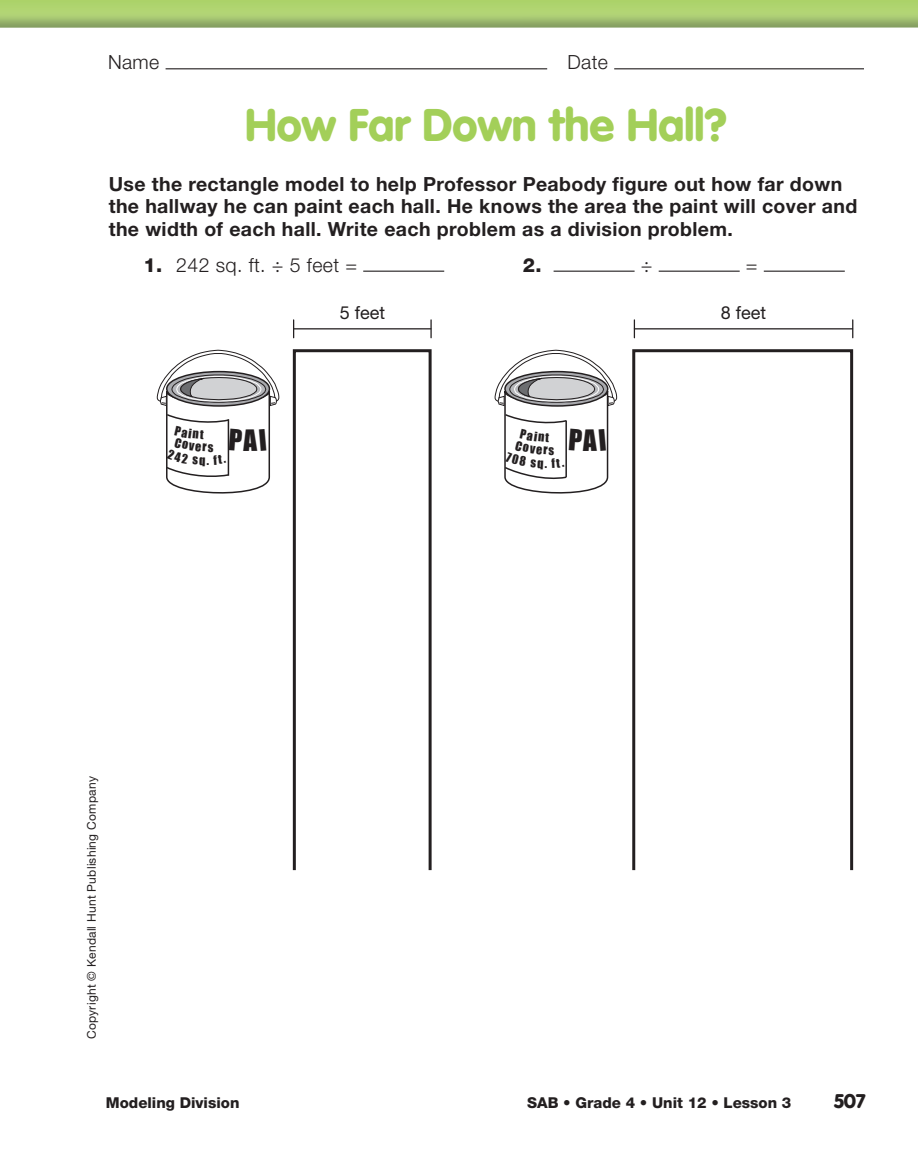
<style>
.page{position:relative;width:918px;height:1176px;background:#fff}
.page>*{position:absolute;margin:0;border:0;box-sizing:border-box;transform-origin:0 0}
.t1{font:900 45px "VAG Rounded Std";color:#a3cf59}
.t2{font:27px "Impact";color:#231f20}
.t3{font:700 19.5px/22.5px "Helvetica Neue";letter-spacing:.02em;color:#231f20}
.t4{font:300 19.5px "Helvetica Neue";letter-spacing:.02em;color:#231f20}
.t5{font:900 19.5px "VAG Rounded Std";color:#231f20}
.t6{font:800 19.5px "Helvetica Neue";color:#231f20}
.t7{font:18px "Helvetica Neue";color:#231f20}
.t8{font:800 15px "Helvetica Neue";color:#231f20}
.t9{font:12px "Helvetica Neue";letter-spacing:.02em;color:#231f20}
.t10{font:12px "Impact";color:#231f20}
.s1{font-weight:800}
</style>
<div class="page">
<div style="left:0;top:0;width:918px;height:13px;background:#afd46f"></div>
<img style="left:0;top:13px;width:918px;height:15px">
<hr style="left:166px;top:68px;width:381px;height:1px;background:#231f20">
<hr style="left:614px;top:68px;width:250px;height:1px;background:#231f20">
<hr style="left:363px;top:270px;width:81px;height:2px;background:#231f20">
<hr style="left:554px;top:270px;width:81px;height:2px;background:#231f20">
<hr style="left:659px;top:270px;width:81px;height:2px;background:#231f20">
<hr style="left:764px;top:270px;width:81px;height:2px;background:#231f20">
<hr style="left:294px;top:328px;width:137px;height:1px;background:#231f20">
<svg style="left:293px;top:320px;width:1px;height:17px"></svg>
<svg style="left:430px;top:320px;width:2px;height:17px"></svg>
<hr style="left:634px;top:328px;width:219px;height:1px;background:#231f20">
<svg style="left:634px;top:320px;width:1px;height:17px"></svg>
<svg style="left:852px;top:320px;width:1px;height:17px"></svg>
<div style="left:293px;top:349px;width:139px;height:522px;border:3px solid #231f20"></div>
<div style="left:632px;top:349px;width:221px;height:522px;border:3px solid #231f20"></div>
<svg style="left:156px;top:349px;width:124px;height:145px"></svg>
<svg style="left:494px;top:349px;width:123px;height:145px"></svg>
<p class="t4" style="left:108px;top:55px;width:53px">Name</p>
<p class="t4" style="left:567px;top:55px;width:42px">Date</p>
<h1 class="t1" style="left:245px;top:106px;width:483px">How Far Down the Hall?</h1>
<p class="t3" style="left:109px;top:174px;width:750px">Use the rectangle model to help Professor Peabody figure out how far down the hallway he can paint each hall. He knows the area the paint will cover and the width of each hall. Write each problem as a division problem.</p>
<p class="t4" style="left:144px;top:258px;width:215px"><span class="s1">1.</span> 242 sq. ft. ÷ 5 feet =</p>
<p class="t6" style="left:523px;top:258px;width:20px">2.</p>
<p class="t4" style="left:641px;top:258px;width:13px">÷</p>
<p class="t4" style="left:746px;top:258px;width:13px">=</p>
<p class="t7" style="left:340px;top:306px;width:47px">5 feet</p>
<p class="t7" style="left:721px;top:306px;width:47px">8 feet</p>
<p class="t10" style="left:208px;top:439px;width:7px">s</p>
<p class="t10" style="left:207px;top:452px;width:4px">.</p>
<h2 class="t2" style="left:243px;top:424px;width:15px">A</h2>
<p class="t10" style="left:549px;top:442px;width:7px">s</p>
<h2 class="t2" style="left:583px;top:424px;width:15px">A</h2>
<p class="t9" style="left:87px;top:1038px;width:264px;rotate:-90deg">Copyright © Kendall Hunt Publishing Company</p>
<p class="t8" style="left:106px;top:1097px;width:135px">Modeling Division</p>
<p class="t8" style="left:527px;top:1097px;width:266px">SAB • Grade 4 • Unit 12 • Lesson 3</p>
<p class="t5" style="left:834px;top:1092px;width:33px">507</p>
</div>
